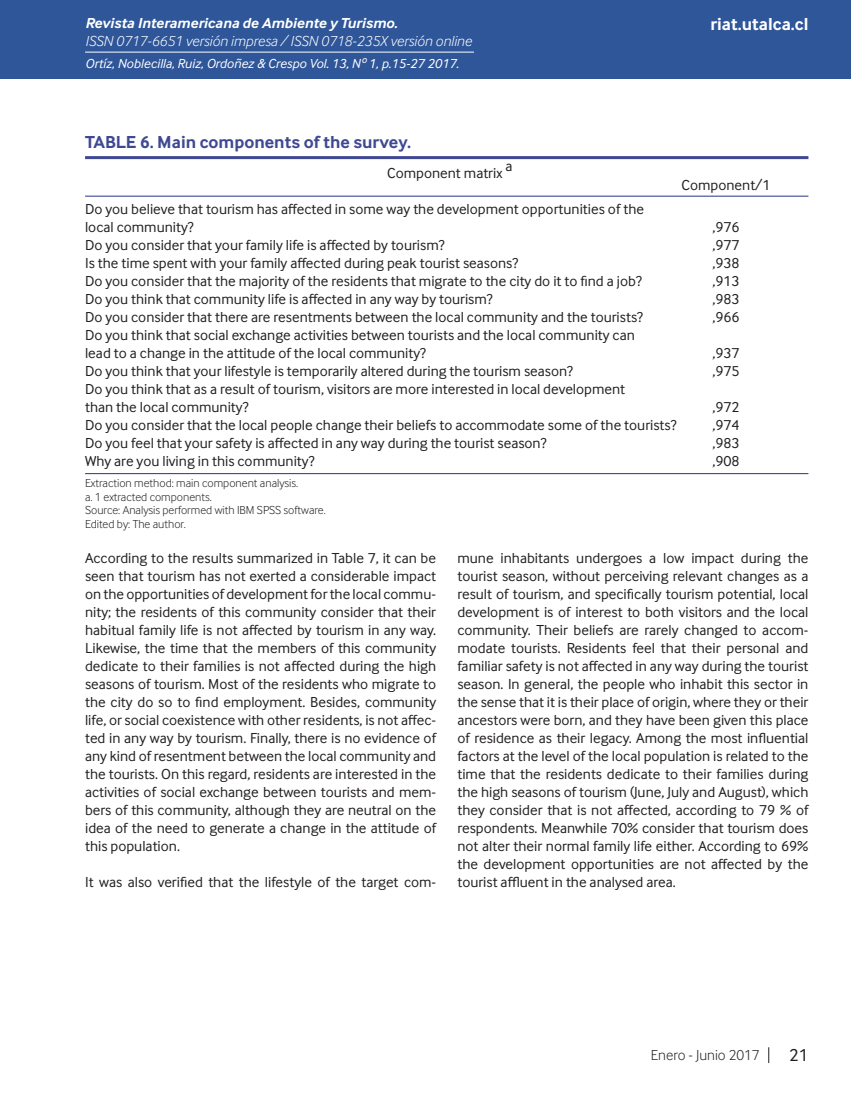
<style>
.page{position:relative;width:851px;height:1106px;background:#fff}
.page>*{position:absolute;margin:0;border:0;box-sizing:border-box;transform-origin:0 0}
.Tabla_titulo{font:700 18px "Inter Face";color:#3f4993}
.t1{font:700 18px "Inter Face";color:#fff}
.t2{font:18px "Inter Face";color:#231f20}
.Cuerpo_de_Texto{font:15px/18px "Inter Face";color:#231f20;text-align:justify}
.t3{font:italic 300 15px "Inter Face";color:#fff}
.t4{font:italic 700 15px "Inter Face";color:#fff}
.t5{font:300 15px "Inter Face";color:#231f20}
.Cuño_de_pagina{font:italic 13.5px "Inter Face";color:#fff}
.Fuente{font:300 12px "Inter Face";color:#231f20}
</style>
<div class="page">
<div style="left:0;top:0;width:850px;height:79px;background:#2f5699"></div>
<hr style="left:85px;top:52px;width:389px;height:1px;background:#fff">
<svg style="left:768px;top:1047px;width:1px;height:16px"></svg>
<hr style="left:85px;top:473px;width:723px;height:1px;background:#3f4993">
<hr style="left:85px;top:196px;width:723px;height:1px;background:#3f4993">
<hr style="left:85px;top:156px;width:723px;height:3px;background:#3f4993">
<p class="t4" style="left:85px;top:15px;width:314px">Revista Interamericana de Ambiente y Turismo.</p>
<p class="t3" style="left:85px;top:33px;width:388px">ISSN 0717-6651 versión impresa / ISSN 0718-235X versión online</p>
<p class="Cuño_de_pagina" style="left:85px;top:56px;width:375px">Ortíz, Noblecilla, Ruiz, Ordoñez &amp; Crespo Vol. 13, Nº 1, p.15-27 2017.</p>
<p class="Tabla_titulo" style="left:85px;top:132px;width:327px">TABLE 6. Main components of the survey.</p>
<p class="Cuerpo_de_Texto" style="left:387px;top:164px;width:117px">Component matrix</p>
<p class="Cuerpo_de_Texto" style="left:505px;top:156px;width:9px">a</p>
<p class="t1" style="left:710px;top:14px;width:99px">riat.utalca.cl</p>
<p class="Cuerpo_de_Texto" style="left:681px;top:176px;width:90px">Component/1</p>
<p class="Cuerpo_de_Texto" style="left:85px;top:200px;width:560px">Do you believe that tourism has affected in some way the development opportunities of the</p>
<p class="Cuerpo_de_Texto" style="left:85px;top:218px;width:110px">local community?</p>
<p class="Cuerpo_de_Texto" style="left:712px;top:218px;width:29px">,976</p>
<p class="Cuerpo_de_Texto" style="left:85px;top:236px;width:361px">Do you consider that your family life is affected by tourism?</p>
<p class="Cuerpo_de_Texto" style="left:712px;top:236px;width:29px">,977</p>
<p class="Cuerpo_de_Texto" style="left:85px;top:254px;width:434px">Is the time spent with your family affected during peak tourist seasons?</p>
<p class="Cuerpo_de_Texto" style="left:712px;top:254px;width:29px">,938</p>
<p class="Cuerpo_de_Texto" style="left:85px;top:272px;width:558px">Do you consider that the majority of the residents that migrate to the city do it to find a job?</p>
<p class="Cuerpo_de_Texto" style="left:712px;top:272px;width:29px">,913</p>
<p class="Cuerpo_de_Texto" style="left:85px;top:290px;width:409px">Do you think that community life is affected in any way by tourism?</p>
<p class="Cuerpo_de_Texto" style="left:712px;top:290px;width:29px">,983</p>
<p class="Cuerpo_de_Texto" style="left:85px;top:308px;width:559px">Do you consider that there are resentments between the local community and the tourists?</p>
<p class="Cuerpo_de_Texto" style="left:712px;top:308px;width:29px">,966</p>
<p class="Cuerpo_de_Texto" style="left:85px;top:326px;width:551px">Do you think that social exchange activities between tourists and the local community can</p>
<p class="Cuerpo_de_Texto" style="left:85px;top:344px;width:342px">lead to a change in the attitude of the local community?</p>
<p class="Cuerpo_de_Texto" style="left:712px;top:344px;width:29px">,937</p>
<p class="Cuerpo_de_Texto" style="left:85px;top:362px;width:489px">Do you think that your lifestyle is temporarily altered during the tourism season?</p>
<p class="Cuerpo_de_Texto" style="left:712px;top:362px;width:29px">,975</p>
<p class="Cuerpo_de_Texto" style="left:85px;top:380px;width:541px">Do you think that as a result of tourism, visitors are more interested in local development</p>
<p class="Cuerpo_de_Texto" style="left:85px;top:398px;width:165px">than the local community?</p>
<p class="Cuerpo_de_Texto" style="left:712px;top:398px;width:29px">,972</p>
<p class="Cuerpo_de_Texto" style="left:85px;top:416px;width:593px">Do you consider that the local people change their beliefs to accommodate some of the tourists?</p>
<p class="Cuerpo_de_Texto" style="left:712px;top:416px;width:29px">,974</p>
<p class="Cuerpo_de_Texto" style="left:85px;top:434px;width:463px">Do you feel that your safety is affected in any way during the tourist season?</p>
<p class="Cuerpo_de_Texto" style="left:712px;top:434px;width:29px">,983</p>
<p class="Cuerpo_de_Texto" style="left:85px;top:452px;width:231px">Why are you living in this community?</p>
<p class="Cuerpo_de_Texto" style="left:712px;top:452px;width:29px">,908</p>
<p class="Fuente" style="left:85px;top:476px;width:214px">Extraction method: main component analysis.</p>
<p class="Fuente" style="left:85px;top:490px;width:128px">a. 1 extracted components.</p>
<p class="Fuente" style="left:85px;top:503px;width:242px">Source: Analysis performed with IBM SPSS software.</p>
<p class="Fuente" style="left:85px;top:517px;width:102px">Edited by: The author.</p>
<p class="Cuerpo_de_Texto" style="left:85px;top:549px;width:352px">According to the results summarized in Table 7, it can be seen that tourism has not exerted a considerable impact on the opportunities of development for the local commu&shy;nity; the residents of this community consider that their habitual family life is not affected by tourism in any way.<br>Likewise, the time that the members of this community dedicate to their families is not affected during the high seasons of tourism. Most of the residents who migrate to the city do so to find employment. Besides, community life, or social coexistence with other residents, is not affec&shy;ted in any way by tourism. Finally, there is no evidence of any kind of resentment between the local community and the tourists. On this regard, residents are interested in the activities of social exchange between tourists and mem&shy;bers of this community, although they are neutral on the idea of the need to generate a change in the attitude of this population.</p>
<p class="Cuerpo_de_Texto" style="left:85px;top:873px;width:352px">It was also verified that the lifestyle of the target com-</p>
<p class="Cuerpo_de_Texto" style="left:457px;top:549px;width:352px">mune inhabitants undergoes a low impact during the tourist season, without perceiving relevant changes as a result of tourism, and specifically tourism potential, local development is of interest to both visitors and the local community. Their beliefs are rarely changed to accom&shy;modate tourists. Residents feel that their personal and familiar safety is not affected in any way during the tourist season. In general, the people who inhabit this sector in the sense that it is their place of origin, where they or their ancestors were born, and they have been given this place of residence as their legacy. Among the most influential factors at the level of the local population is related to the time that the residents dedicate to their families during the high seasons of tourism (June, July and August), which they consider that is not affected, according to 79 % of respondents. Meanwhile 70% consider that tourism does not alter their normal family life either. According to 69% the development opportunities are not affected by the tourist affluent in the analysed area.</p>
<p class="t5" style="left:651px;top:1046px;width:110px">Enero - Junio 2017</p>
<p class="t2" style="left:789px;top:1045px;width:21px">21</p>
</div>
